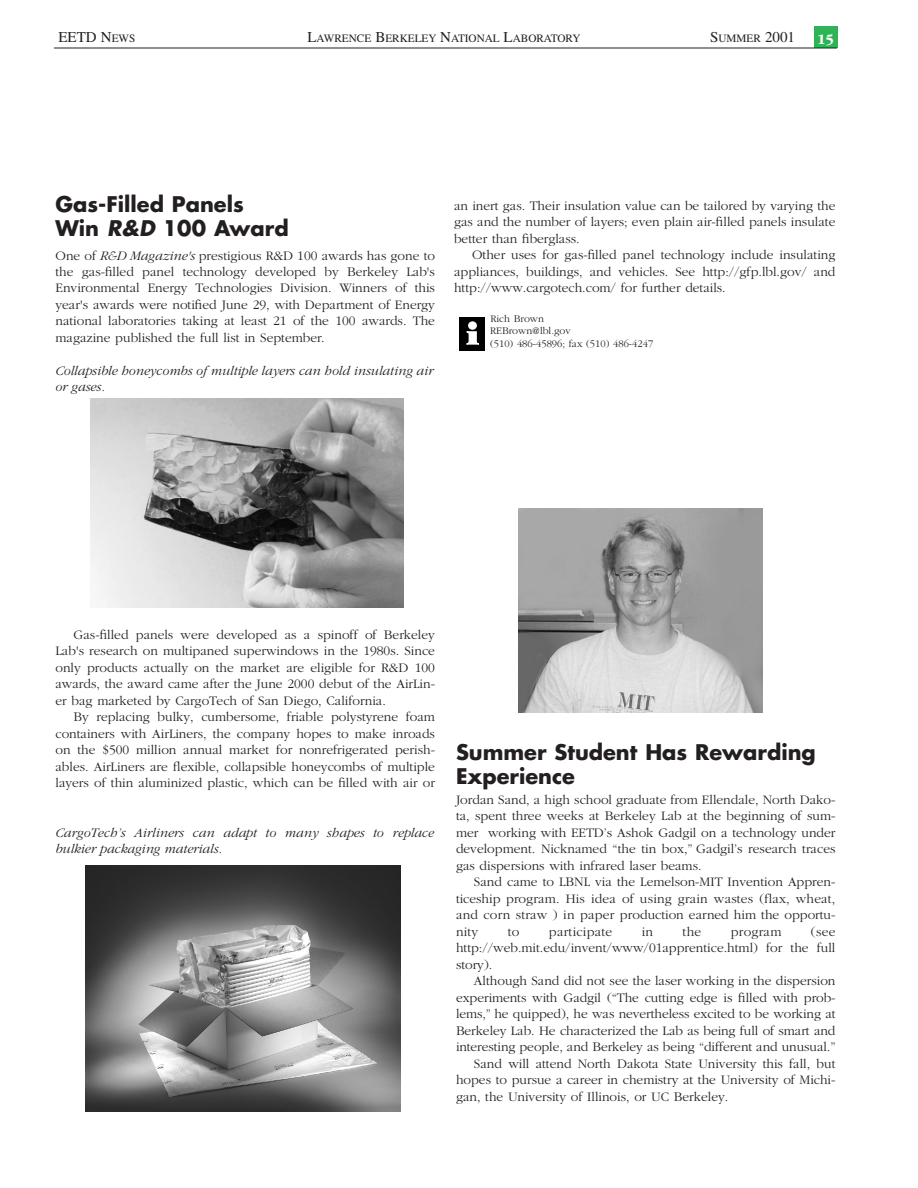
<style>
.page{position:relative;width:918px;height:1188px;background:#fff}
.page>*{position:absolute;margin:0;border:0;box-sizing:border-box;transform-origin:0 0}
.t1{font:700 21px/24px "Futura";color:#231f20}
.t2{font:15px "Times";color:#231f20}
.t3{font:700 15px "Garamond";color:#fff}
.t4{font:300 13.5px/16.5px "Garamond";color:#231f20;text-align:justify}
.t5{font:italic 300 13.5px/16.5px "Garamond";color:#231f20}
.t6{font:300 13.5px "Garamond";letter-spacing:.02em;color:#231f20}
.t7{font:11.25px "Times";color:#231f20}
.t8{font:300 10.5px/12.6px "Garamond";color:#231f20}
.s1{font-size:11.25px}
.s2{font-size:15px}
.s3{font-style:italic}
</style>
<div class="page">
<div style="left:814px;top:27px;width:23px;height:21px;background:#2eb457"></div>
<hr style="left:54px;top:48px;width:783px;height:1px;background:#231f20">
<img style="left:518px;top:508px;width:244px;height:204px">
<img style="left:86px;top:866px;width:314px;height:246px">
<div style="left:459px;top:318px;width:26px;height:33px;background:#000"></div>
<svg style="left:466px;top:332px;width:13px;height:12px"></svg>
<div style="left:469px;top:322px;width:7px;height:7px;background:#fff;border:1px solid #fff;border-radius:50%"></div>
<img style="left:90px;top:399px;width:314px;height:208px">
<p class="t2" style="left:58px;top:31px;width:79px">EETD N<span class="s1">EWS</span></p>
<p class="t7" style="left:307px;top:34px;width:275px"><span class="s2">L</span>AWRENCE <span class="s2">B</span>ERKELEY <span class="s2">N</span>ATIONAL <span class="s2">L</span>ABORATORY</p>
<p class="t2" style="left:710px;top:31px;width:86px">S<span class="s1">UMMER</span> 2001</p>
<p class="t3" style="left:817px;top:33px;width:18px">15</p>
<h1 class="t1" style="left:56px;top:194px;width:235px">Gas-Filled Panels<br>Win <span class="s3">R&amp;D</span> 100 Award</h1>
<p class="t4" style="left:56px;top:248px;width:381px">One of <span class="s3">R&amp;D Magazine's</span> prestigious R&amp;D 100 awards has gone to the gas-filled panel technology developed by Berkeley Lab's Environmental Energy Technologies Division. Winners of this year's awards were notified June 29, with Department of Energy national laboratories taking at least 21 of the 100 awards. The magazine published the full list in September.</p>
<p class="t5" style="left:56px;top:364px;width:380px">Collapsible honeycombs of multiple layers can hold insulating air or gases.</p>
<p class="t4" style="left:454px;top:199px;width:383px">an inert gas. Their insulation value can be tailored by varying the gas and the number of layers; even plain air-filled panels insulate better than fiberglass.</p>
<p class="t4" style="left:454px;top:248px;width:383px;text-indent:18px">Other uses for gas-filled panel technology include insulating appliances, buildings, and vehicles. See http://gfp.lbl.gov/ and http://www.cargotech.com/ for further details.</p>
<p class="t8" style="left:490px;top:313px;width:165px">Rich Brown<br>REBrown@lbl.gov<br>(510) 486-45896; fax (510) 486-4247</p>
<p class="t4" style="left:56px;top:628px;width:381px;text-indent:18px">Gas-filled panels were developed as a spinoff of Berkeley Lab's research on multipaned superwindows in the 1980s. Since only products actually on the market are eligible for R&amp;D 100 awards, the award came after the June 2000 debut of the AirLin&shy;er bag marketed by CargoTech of San Diego, California.</p>
<p class="t4" style="left:56px;top:710px;width:381px;text-indent:18px">By replacing bulky, cumbersome, friable polystyrene foam containers with AirLiners, the company hopes to make inroads on the $500 million annual market for nonrefrigerated perish&shy;ables. AirLiners are flexible, collapsible honeycombs of multiple layers of thin aluminized plastic, which can be filled with air or</p>
<p class="t5" style="left:56px;top:826px;width:380px">CargoTech’s Airliners can adapt to many shapes to replace bulkier packaging materials.</p>
<h1 class="t1" style="left:456px;top:742px;width:361px">Summer Student Has Rewarding<br>Experience</h1>
<p class="t4" style="left:456px;top:793px;width:381px">Jordan Sand, a high school graduate from Ellendale, North Dako&shy;ta, spent three weeks at Berkeley Lab at the beginning of sum&shy;mer working with EETD’s Ashok Gadgil on a technology under development. Nicknamed “the tin box,” Gadgil’s research traces gas dispersions with infrared laser beams.</p>
<p class="t4" style="left:456px;top:875px;width:381px;text-indent:18px">Sand came to LBNL via the Lemelson-MIT Invention Appren&shy;ticeship program. His idea of using grain wastes (flax, wheat, and corn straw ) in paper production earned him the opportu&shy;nity</p>
<p class="t4" style="left:456px;top:925px;width:381px;text-indent:355px">(see http://web.mit.edu/invent/www/01apprentice.html) for the full story).</p>
<p class="t4" style="left:474px;top:974px;width:363px">Although Sand did not see the laser working in the dispersion</p>
<p class="t4" style="left:456px;top:991px;width:381px">experiments with Gadgil (“The cutting edge is filled with prob-</p>
<p class="t4" style="left:456px;top:1007px;width:381px">lems,” he quipped), he was nevertheless excited to be working at</p>
<p class="t4" style="left:456px;top:1024px;width:381px">Berkeley Lab. He characterized the Lab as being full of smart and</p>
<p class="t4" style="left:456px;top:1040px;width:381px">interesting people, and Berkeley as being “different and unusual.”</p>
<p class="t4" style="left:474px;top:1057px;width:363px">Sand will attend North Dakota State University this fall, but</p>
<p class="t4" style="left:456px;top:1073px;width:381px">hopes to pursue a career in chemistry at the University of Michi-</p>
<p class="t4" style="left:456px;top:1090px;width:274px">gan, the University of Illinois, or UC Berkeley.</p>
<p class="t4" style="left:508px;top:925px;width:13px">to</p>
<p class="t6" style="left:549px;top:926px;width:65px">participate</p>
<p class="t4" style="left:642px;top:925px;width:13px">in</p>
<p class="t4" style="left:683px;top:925px;width:20px">the</p>
<p class="t6" style="left:731px;top:926px;width:52px">program</p>
</div>
